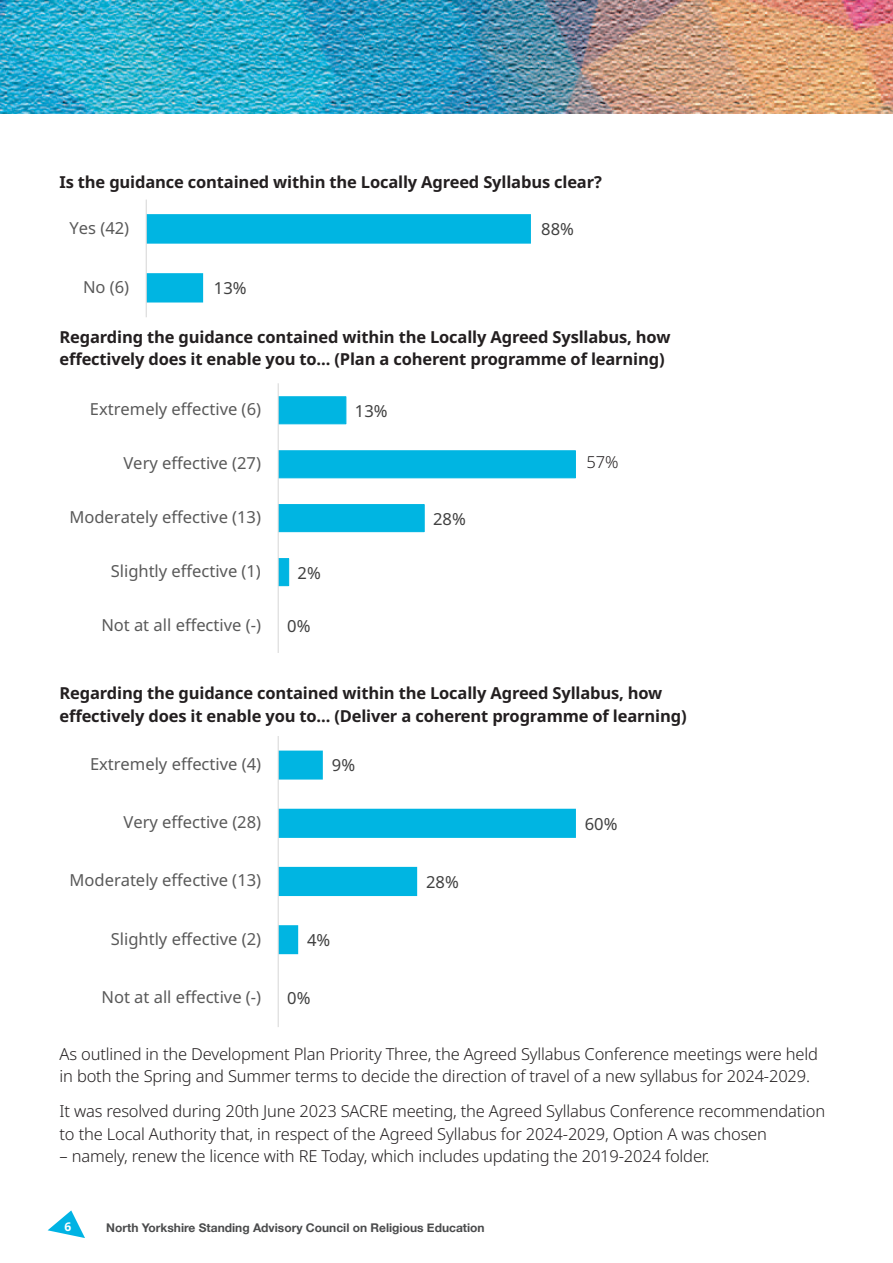
<style>
.page{position:relative;width:893px;height:1263px;background:#fff}
.page>*{position:absolute;margin:0;border:0;box-sizing:border-box;transform-origin:0 0}
.Body{font:300 16.5px/22.5px "Noto Sans";letter-spacing:-.01em;color:#231f20}
.Sub_heading_2{font:700 16.5px/22.5px "Noto Sans";letter-spacing:-.01em;color:#231f20}
.t1{font:16.5px "Noto Sans";color:#595959}
.t2{font:16.5px "Noto Sans";letter-spacing:.005em;color:#404040}
.table_body_left_copy{font:300 16.5px "Noto Sans";color:#231f20}
.t3{font:700 12px "Helvetica Neue";color:#4b4c4d}
.t4{font:700 12px "Noto Sans";color:#fff}
</style>
<div class="page">
<svg style="left:48px;top:1210px;width:37px;height:28px"></svg>
<img style="left:0;top:0;width:893px;height:114px">
<svg style="left:147px;top:214px;width:384px;height:88px"></svg>
<hr style="left:146px;top:200px;width:1px;height:117px;background:#d9d9d9">
<svg style="left:279px;top:396px;width:297px;height:191px"></svg>
<hr style="left:278px;top:383px;width:1px;height:270px;background:#d9d9d9">
<svg style="left:279px;top:750px;width:297px;height:204px"></svg>
<hr style="left:278px;top:736px;width:1px;height:291px;background:#d9d9d9">
<p class="Sub_heading_2" style="left:60px;top:171px;width:544px">Is the guidance contained within the Locally Agreed Syllabus clear?</p>
<p class="t2" style="left:541px;top:220px;width:34px">88%</p>
<p class="t1" style="left:70px;top:218px;width:61px">Yes (42)</p>
<p class="t1" style="left:83px;top:277px;width:48px">No (6)</p>
<p class="Sub_heading_2" style="left:60px;top:326px;width:612px">Regarding the guidance contained within the Locally Agreed Sysllabus, how effectively does it enable you to... (Plan a coherent programme of learning)</p>
<p class="t2" style="left:214px;top:279px;width:34px">13%</p>
<p class="t1" style="left:90px;top:400px;width:173px">Extremely effective (6)</p>
<p class="t1" style="left:123px;top:454px;width:139px">Very effective (27)</p>
<p class="t1" style="left:69px;top:508px;width:193px">Moderately effective (13)</p>
<p class="t1" style="left:111px;top:562px;width:152px">Slightly effective (1)</p>
<p class="t1" style="left:101px;top:616px;width:161px">Not at all effective (-)</p>
<p class="t2" style="left:298px;top:563px;width:25px">2%</p>
<p class="t2" style="left:287px;top:617px;width:25px">0%</p>
<p class="t2" style="left:355px;top:401px;width:34px">13%</p>
<p class="t2" style="left:433px;top:509px;width:34px">28%</p>
<h3 class="table_body_left_copy" style="left:587px;top:453px;width:33px">57%</h3>
<p class="Sub_heading_2" style="left:60px;top:682px;width:629px">Regarding the guidance contained within the Locally Agreed Syllabus, how effectively does it enable you to... (Deliver a coherent programme of learning)</p>
<p class="t2" style="left:332px;top:756px;width:25px">9%</p>
<p class="t1" style="left:90px;top:755px;width:173px">Extremely effective (4)</p>
<p class="t1" style="left:124px;top:813px;width:139px">Very effective (28)</p>
<p class="t2" style="left:585px;top:814px;width:34px">60%</p>
<p class="t1" style="left:70px;top:871px;width:193px">Moderately effective (13)</p>
<p class="t2" style="left:426px;top:872px;width:34px">28%</p>
<p class="t1" style="left:111px;top:929px;width:152px">Slightly effective (2)</p>
<p class="t2" style="left:307px;top:931px;width:25px">4%</p>
<p class="t1" style="left:101px;top:987px;width:161px">Not at all effective (-)</p>
<p class="t2" style="left:287px;top:989px;width:25px">0%</p>
<p class="Body" style="left:60px;top:1042px;width:760px">As outlined in the Development Plan Priority Three, the Agreed Syllabus Conference meetings were held in both the Spring and Summer terms to decide the direction of travel of a new syllabus for 2024-2029.</p>
<p class="Body" style="left:60px;top:1100px;width:767px">It was resolved during 20th June 2023 SACRE meeting, the Agreed Syllabus Conference recommendation to the Local Authority that, in respect of the Agreed Syllabus for 2024-2029, Option A was chosen</p>
<p class="Body" style="left:60px;top:1145px;width:652px">– namely, renew the licence with RE Today, which includes updating the 2019-2024 folder.</p>
<p class="t4" style="left:64px;top:1219px;width:8px">6</p>
<p class="t3" style="left:106px;top:1218px;width:380px">North Yorkshire Standing Advisory Council on Religious Education</p>
</div>
